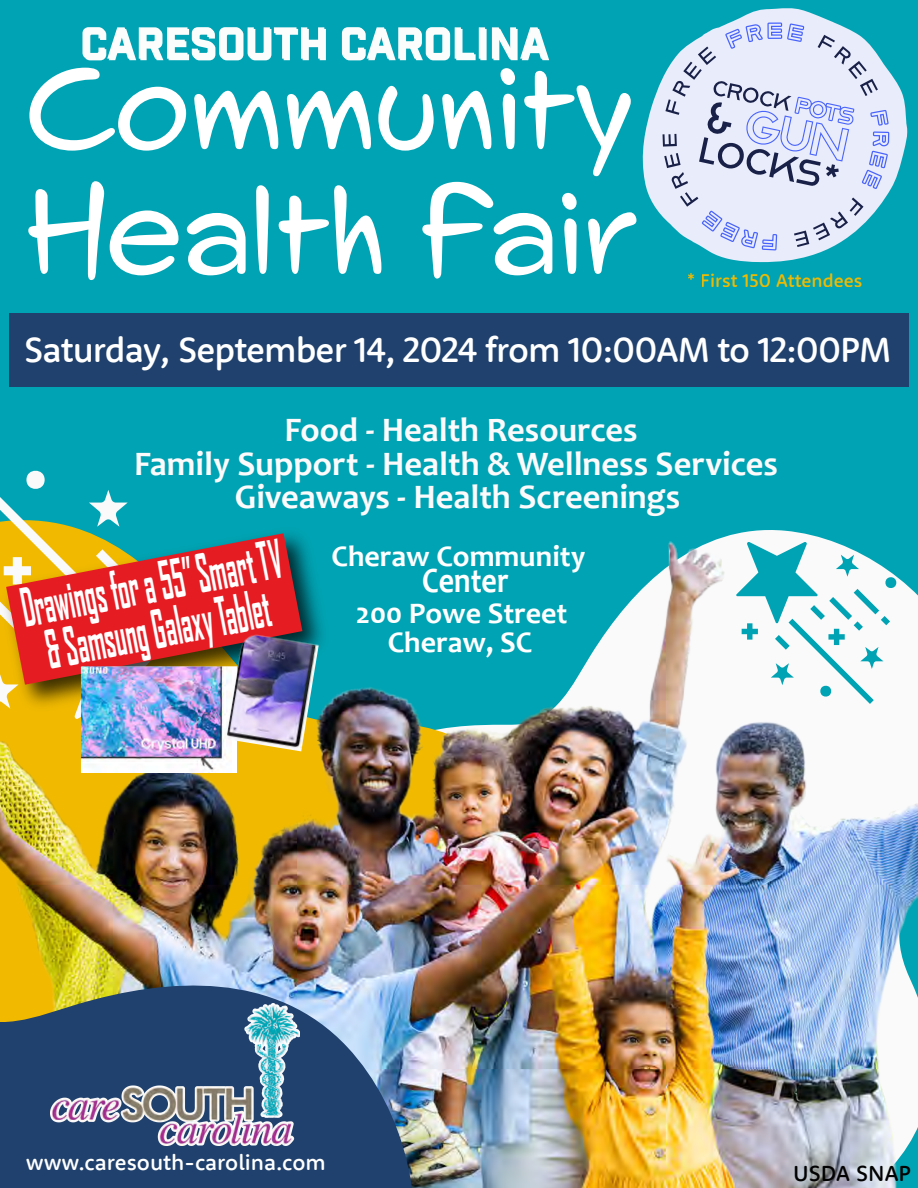
<style>
.page{position:relative;width:918px;height:1188px;background:#00a3b3}
.page>*{position:absolute;margin:0;border:0;box-sizing:border-box;transform-origin:0 0}
.t1{font:700 51px/46px "Agency FB";color:#fff;text-align:center;scale:.53 1}
.t2{font:500 36px "Rooney Sans";letter-spacing:-.025em;color:#fff}
.t3{font:700 35.7px "Candara";color:#fff;scale:.84 1}
.t4{font:700 34.5px/33px "Candara";color:#fcfafa;text-align:center}
.t5{font:700 30px/28.5px "Candara";color:#fff;text-align:center}
.t6{font:500 22.5px "Rooney Sans";color:#fff}
.t7{font:500 22.5px "Rooney Sans";color:#020202}
.t8{font:500 19.05px "Rooney Sans";color:#f1ba00}
</style>
<div class="page">
<img style="left:0;top:542px;width:918px;height:646px">
<img style="left:0;top:871px;width:430px;height:317px">
<svg style="left:29px;top:68px;width:602px;height:108px"></svg>
<svg style="left:422px;top:182px;width:214px;height:97px"></svg>
<svg style="left:28px;top:181px;width:353px;height:99px"></svg>
<div style="left:9px;top:313px;width:900px;height:74px;background:#20416d"></div>
<svg style="left:736px;top:542px;width:160px;height:162px"></svg>
<svg style="left:0;top:470px;width:128px;height:249px"></svg>
<img style="left:44px;top:1005px;width:263px;height:146px">
<svg style="left:642px;top:8px;width:265px;height:254px"></svg>
<svg style="left:663px;top:23px;width:226px;height:227px;background:#c1d3e9"></svg>
<svg style="left:82px;top:27px;width:244px;height:33px"></svg>
<svg style="left:342px;top:27px;width:207px;height:33px"></svg>
<img style="left:46px;top:1001px;width:252px;height:151px">
<img style="left:0;top:521px;width:336px;height:197px">
<svg style="left:6px;top:533px;width:296px;height:152px;background:#d04531"></svg>
<img style="left:47px;top:660px;width:189px;height:112px">
<img style="left:225px;top:619px;width:96px;height:132px">
<img style="left:50px;top:1004px;width:250px;height:142px">
<p class="t8" style="left:688px;top:268px;width:176px">* First 150 Attendees</p>
<p class="t2" style="left:24px;top:326px;width:869px">Saturday, September 14, 2024 from 10:00AM to 12:00PM</p>
<p class="t4" style="left:134px;top:413px;width:645px">Food - Health Resources<br>Family Support - Health &amp; Wellness Services<br>Giveaways - Health Screenings</p>
<h1 class="t1" style="left:17px;top:585px;width:501px;rotate:-11deg">Drawings for a 55” Smart TV &amp; Samsung Galaxy Tablet</h1>
<p class="t5" style="left:332px;top:542px;width:255px">Cheraw Community</p>
<p class="t3" style="left:422px;top:558px;width:104px">Center</p>
<p class="t5" style="left:356px;top:599px;width:213px">200 Powe Street<br>Cheraw, SC</p>
<p class="t6" style="left:26px;top:1148px;width:301px">www.caresouth-carolina.com</p>
<p class="t7" style="left:793px;top:1158px;width:120px">USDA SNAP</p>
</div>
